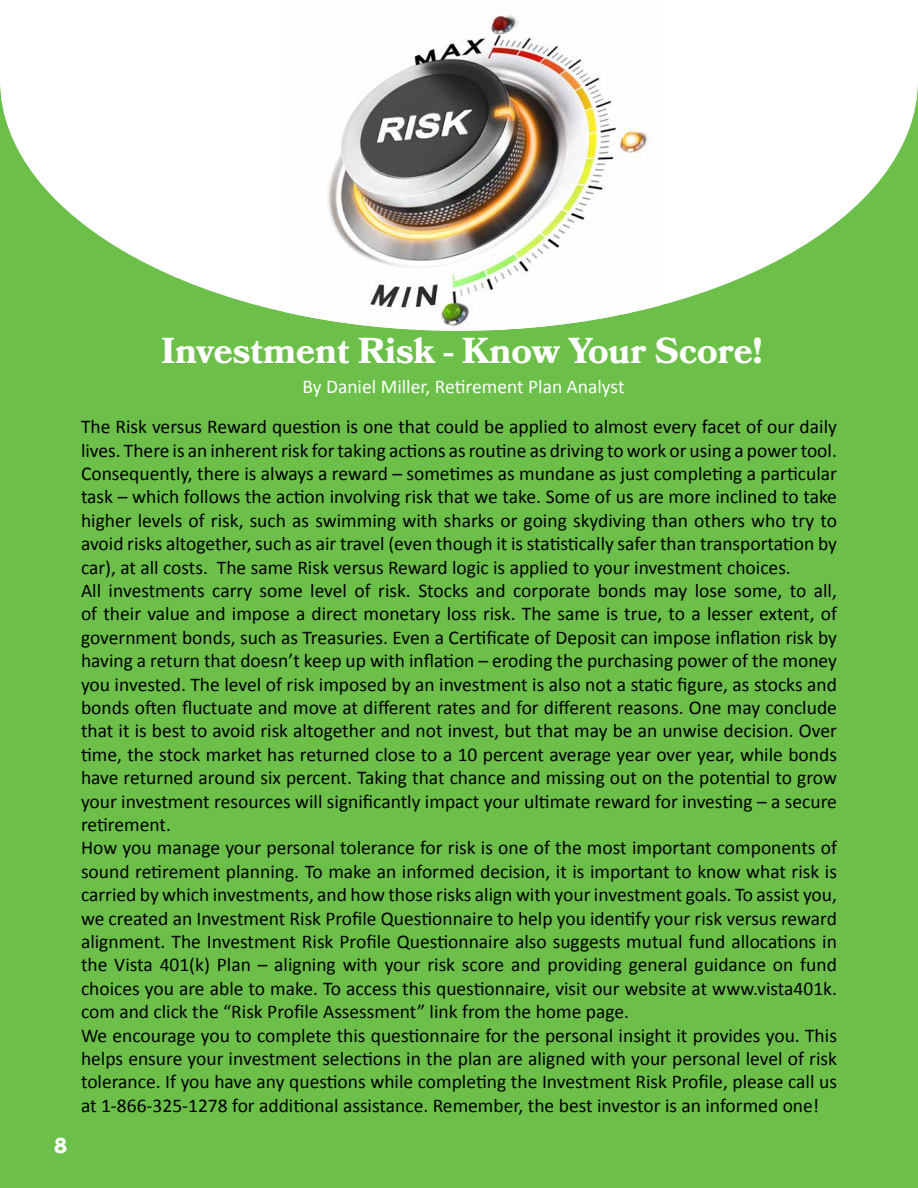
<style>
.page{position:relative;width:918px;height:1188px;background:#fff}
.page>*{position:absolute;margin:0;border:0;box-sizing:border-box;transform-origin:0 0}
.t1{font:700 36px "Bookmania";color:#fff}
.t2{font:700 24px "Effra";color:#fff}
.t3{font:19.5px/23.4px "Calibri";color:#000}
.t4{font:19.5px "Calibri";color:#fff}
</style>
<div class="page">
<div style="left:0;top:2px;width:918px;height:1186px;background:#6cc04a"></div>
<svg style="left:0;top:2px;width:918px;height:310px;fill:#fff"></svg>
<img style="left:284px;top:2px;width:378px;height:329px">
<p class="t2" style="left:54px;top:1131px;width:15px">8</p>
<h1 class="t1" style="left:162px;top:329px;width:602px">Investment Risk - Know Your Score!</h1>
<p class="t4" style="left:302px;top:374px;width:324px">By Daniel Miller, Retirement Plan Analyst</p>
<p class="t3" style="left:81px;top:415px;width:758px">The Risk versus Reward question is one that could be applied to almost every facet of our daily lives. There is an inherent risk for taking actions as routine as driving to work or using a power tool.<br>Consequently, there is always a reward – sometimes as mundane as just completing a particular task – which follows the action involving risk that we take. Some of us are more inclined to take higher levels of risk, such as swimming with sharks or going skydiving than others who try to avoid risks altogether, such as air travel (even though it is statistically safer than transportation by car), at all costs. The same Risk versus Reward logic is applied to your investment choices.<br>All investments carry some level of risk. Stocks and corporate bonds may lose some, to all, of their value and impose a direct monetary loss risk. The same is true, to a lesser extent, of government bonds, such as Treasuries. Even a Certificate of Deposit can impose inflation risk by having a return that doesn’t keep up with inflation – eroding the purchasing power of the money you invested. The level of risk imposed by an investment is also not a static figure, as stocks and bonds often fluctuate and move at different rates and for different reasons. One may conclude that it is best to avoid risk altogether and not invest, but that may be an unwise decision. Over time, the stock market has returned close to a 10 percent average year over year, while bonds have returned around six percent. Taking that chance and missing out on the potential to grow your investment resources will significantly impact your ultimate reward for investing – a secure retirement.<br>How you manage your personal tolerance for risk is one of the most important components of sound retirement planning. To make an informed decision, it is important to know what risk is carried by which investments, and how those risks align with your investment goals. To assist you, we created an Investment Risk Profile Questionnaire to help you identify your risk versus reward alignment. The Investment Risk Profile Questionnaire also suggests mutual fund allocations in the Vista 401(k) Plan – aligning with your risk score and providing general guidance on fund choices you are able to make. To access this questionnaire, visit our website at www.vista401k. com and click the “Risk Profile Assessment” link from the home page.<br>We encourage you to complete this questionnaire for the personal insight it provides you. This helps ensure your investment selections in the plan are aligned with your personal level of risk tolerance. If you have any questions while completing the Investment Risk Profile, please call us at 1-866-325-1278 for additional assistance. Remember, the best investor is an informed one!</p>
</div>
